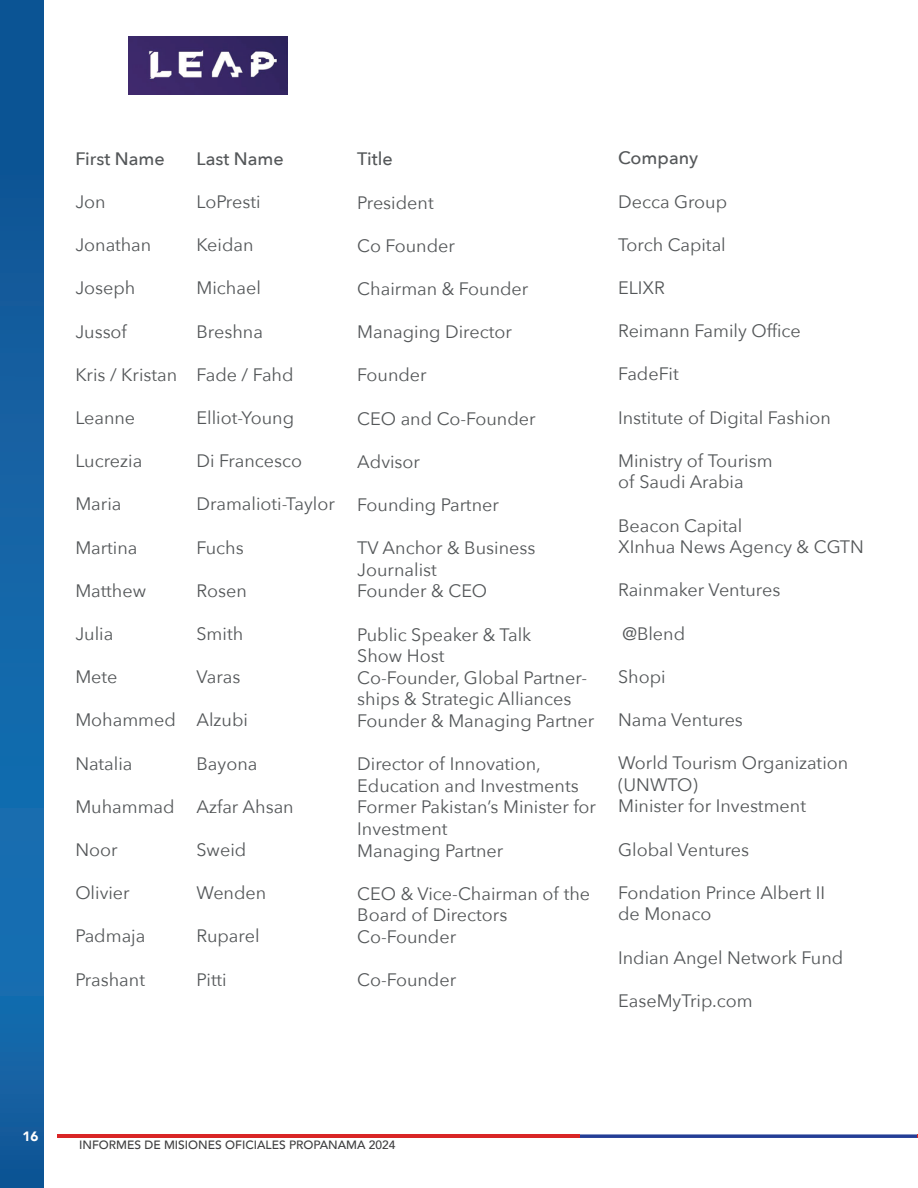
<style>
.page{position:relative;width:918px;height:1188px;background:#fff}
.page>*{position:absolute;margin:0;border:0;box-sizing:border-box;transform-origin:0 0}
.t1{font:18px/21.6px "Avenir Next";color:#545759}
.t2{font:500 18px "Avenir Next";color:#545759}
.t3{font:900 13.5px "Avenir";color:#fff}
.t4{font:500 12px "Avenir";color:#3e3e3f}
</style>
<div class="page">
<svg style="left:0;top:0;width:43px;height:1188px;background:#1261a2"></svg>
<hr style="left:57px;top:1134px;width:522px;height:4px;background:#d92526">
<svg style="left:579px;top:1134px;width:339px;height:4px"></svg>
<img style="left:129px;top:37px;width:158px;height:57px">
<p class="t2" style="left:75px;top:143px;width:91px">First Name</p>
<p class="t1" style="left:75px;top:190px;width:32px">Jon</p>
<p class="t1" style="left:75px;top:233px;width:78px">Jonathan</p>
<p class="t1" style="left:75px;top:277px;width:62px">Joseph</p>
<p class="t1" style="left:75px;top:320px;width:53px">Jussof</p>
<p class="t1" style="left:75px;top:363px;width:103px">Kris / Kristan</p>
<p class="t1" style="left:75px;top:406px;width:61px">Leanne</p>
<p class="t1" style="left:75px;top:449px;width:68px">Lucrezia</p>
<p class="t1" style="left:75px;top:493px;width:48px">Maria</p>
<p class="t1" style="left:75px;top:536px;width:64px">Martina</p>
<p class="t1" style="left:75px;top:579px;width:72px">Matthew</p>
<p class="t1" style="left:75px;top:622px;width:39px">Julia</p>
<p class="t1" style="left:75px;top:665px;width:44px">Mete</p>
<p class="t1" style="left:75px;top:709px;width:102px">Mohammed</p>
<p class="t1" style="left:75px;top:752px;width:59px">Natalia</p>
<p class="t1" style="left:75px;top:795px;width:101px">Muhammad</p>
<p class="t1" style="left:75px;top:838px;width:44px">Noor</p>
<p class="t1" style="left:75px;top:881px;width:56px">Olivier</p>
<p class="t1" style="left:75px;top:925px;width:72px">Padmaja</p>
<p class="t1" style="left:75px;top:968px;width:71px">Prashant</p>
<p class="t2" style="left:197px;top:143px;width:89px">Last Name</p>
<p class="t1" style="left:197px;top:190px;width:66px">LoPresti</p>
<p class="t1" style="left:197px;top:233px;width:59px">Keidan</p>
<p class="t1" style="left:197px;top:277px;width:66px">Michael</p>
<p class="t1" style="left:197px;top:320px;width:68px">Breshna</p>
<p class="t1" style="left:197px;top:363px;width:99px">Fade / Fahd</p>
<p class="t1" style="left:197px;top:406px;width:99px">Elliot-Young</p>
<p class="t1" style="left:197px;top:449px;width:107px">Di Francesco</p>
<p class="t1" style="left:197px;top:493px;width:140px">Dramalioti-Taylor</p>
<p class="t1" style="left:197px;top:536px;width:49px">Fuchs</p>
<p class="t1" style="left:197px;top:579px;width:52px">Rosen</p>
<p class="t1" style="left:197px;top:622px;width:48px">Smith</p>
<p class="t1" style="left:197px;top:665px;width:45px">Varas</p>
<p class="t1" style="left:197px;top:709px;width:53px">Alzubi</p>
<p class="t1" style="left:197px;top:752px;width:62px">Bayona</p>
<p class="t1" style="left:197px;top:795px;width:99px">Azfar Ahsan</p>
<p class="t1" style="left:197px;top:838px;width:51px">Sweid</p>
<p class="t1" style="left:197px;top:881px;width:71px">Wenden</p>
<p class="t1" style="left:197px;top:925px;width:65px">Ruparel</p>
<p class="t1" style="left:197px;top:968px;width:32px">Pitti</p>
<p class="t2" style="left:357px;top:144px;width:37px">Title</p>
<p class="t1" style="left:357px;top:191px;width:78px">President</p>
<p class="t1" style="left:357px;top:234px;width:99px">Co Founder</p>
<p class="t1" style="left:357px;top:277px;width:173px">Chairman &amp; Founder</p>
<p class="t1" style="left:357px;top:320px;width:156px">Managing Director</p>
<p class="t1" style="left:357px;top:364px;width:71px">Founder</p>
<p class="t1" style="left:357px;top:407px;width:180px">CEO and Co-Founder</p>
<p class="t1" style="left:357px;top:450px;width:64px">Advisor</p>
<p class="t1" style="left:357px;top:493px;width:143px">Founding Partner</p>
<p class="t1" style="left:357px;top:536px;width:180px">TV Anchor &amp; Business<br>Journalist<br>Founder &amp; CEO</p>
<p class="t1" style="left:357px;top:623px;width:239px">Public Speaker &amp; Talk<br>Show Host<br>Co-Founder, Global Partner&shy;ships &amp; Strategic Alliances<br>Founder &amp; Managing Partner</p>
<p class="t1" style="left:357px;top:752px;width:240px">Director of Innovation,<br>Education and Investments<br>Former Pakistan’s Minister for<br>Investment<br>Managing Partner</p>
<p class="t1" style="left:357px;top:882px;width:234px">CEO &amp; Vice-Chairman of the<br>Board of Directors<br>Co-Founder</p>
<p class="t1" style="left:357px;top:968px;width:100px">Co-Founder</p>
<p class="t2" style="left:618px;top:143px;width:82px">Company</p>
<p class="t1" style="left:618px;top:190px;width:111px">Decca Group</p>
<p class="t1" style="left:618px;top:233px;width:109px">Torch Capital</p>
<p class="t1" style="left:618px;top:276px;width:48px">ELIXR</p>
<p class="t1" style="left:618px;top:319px;width:184px">Reimann Family Office</p>
<p class="t1" style="left:618px;top:363px;width:62px">FadeFit</p>
<p class="t1" style="left:618px;top:406px;width:214px">Institute of Digital Fashion</p>
<p class="t1" style="left:618px;top:449px;width:156px">Ministry of Tourism of Saudi Arabia</p>
<p class="t1" style="left:618px;top:514px;width:247px">Beacon Capital<br>XInhua News Agency &amp; CGTN</p>
<p class="t1" style="left:618px;top:579px;width:164px">Rainmaker Ventures</p>
<p class="t1" style="left:623px;top:622px;width:64px">@Blend</p>
<p class="t1" style="left:618px;top:665px;width:49px">Shopi</p>
<p class="t1" style="left:618px;top:708px;width:126px">Nama Ventures</p>
<p class="t1" style="left:618px;top:751px;width:232px">World Tourism Organization (UNWTO)<br>Minister for Investment</p>
<p class="t1" style="left:618px;top:838px;width:133px">Global Ventures</p>
<p class="t1" style="left:618px;top:881px;width:208px">Fondation Prince Albert II de Monaco</p>
<p class="t1" style="left:618px;top:946px;width:227px">Indian Angel Network Fund</p>
<p class="t1" style="left:618px;top:989px;width:136px">EaseMyTrip.com</p>
<p class="t3" style="left:22px;top:1125px;width:17px">16</p>
<p class="t4" style="left:79px;top:1135px;width:318px">INFORMES DE MISIONES OFICIALES PROPANAMA 2024</p>
</div>
